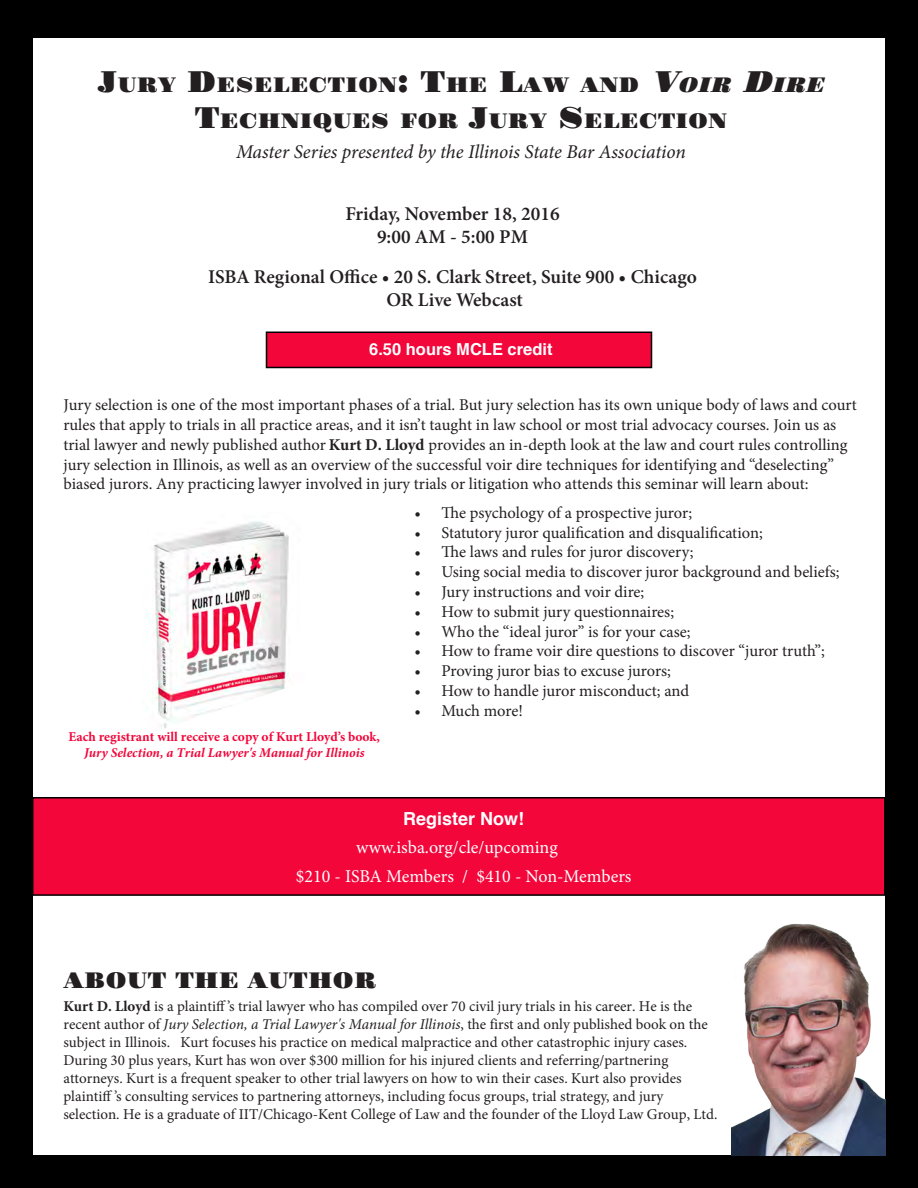
<style>
.page{position:relative;width:918px;height:1188px;background:#000}
.page>*{position:absolute;margin:0;border:0;box-sizing:border-box;transform-origin:0 0}
.t1{font:22.5px "Gravitas One";color:#231f20}
.t2{font:21px/36px "Gravitas One";color:#231f20;text-align:center}
.t3{font:600 19.5px "Minion Pro";color:#231f20}
.t4{font:italic 19.5px "Minion Pro";letter-spacing:-.01em;color:#231f20}
.t5{font:18px "Minion Pro";color:#fff}
.t6{font:700 18px "Helvetica";color:#fff}
.t7{font:16.5px/19.8px "Minion Pro";color:#231f20}
.t8{font:700 16.5px "Helvetica";color:#fff}
.t9{font:15px/18px "Minion Pro";color:#231f20}
.t10{font:700 13.5px/16px "Minion Pro";color:#f3063a;text-align:center}
.s1{font-size:30px}
.s2{font-style:italic;font-size:30px}
.s3{font-style:italic}
.s4{font-weight:700}
</style>
<div class="page">
<div style="left:33px;top:39px;width:852px;height:1116px;background:#fff"></div>
<img style="left:731px;top:923px;width:155px;height:232px">
<div style="left:266px;top:332px;width:386px;height:36px;background:#f3063a;border:2px solid #000"></div>
<img style="left:146px;top:521px;width:143px;height:208px">
<div style="left:32px;top:797px;width:854px;height:99px;background:#f3063a;border:2px solid #000"></div>
<p class="t2" style="left:98px;top:67px;width:734px"><span class="s1">J</span>URY <span class="s1">D</span>ESELECTION<span class="s1">: T</span>HE <span class="s1">L</span>AW AND <span class="s2">V</span><span class="s3">OIR</span> <span class="s2">D</span><span class="s3">IRE<br></span><span class="s1">T</span>ECHNIQUES FOR <span class="s1">J</span>URY <span class="s1">S</span> ELECTION</p>
<p class="t4" style="left:236px;top:138px;width:451px">Master Series presented by the Illinois State Bar Association</p>
<p class="t3" style="left:345px;top:200px;width:216px">Friday, November 18, 2016</p>
<p class="t3" style="left:377px;top:223px;width:152px">9:00 AM - 5:00 PM</p>
<p class="t3" style="left:208px;top:263px;width:490px">ISBA Regional Office • 20 S. Clark Street, Suite 900 • Chicago</p>
<p class="t3" style="left:386px;top:286px;width:138px">OR Live Webcast</p>
<p class="t8" style="left:369px;top:336px;width:185px">6.50 hours MCLE credit</p>
<p class="t7" style="left:63px;top:395px;width:795px">Jury selection is one of the most important phases of a trial. But jury selection has its own unique body of laws and court rules that apply to trials in all practice areas, and it isn’t taught in law school or most trial advocacy courses. Join us as trial lawyer and newly published author <span class="s4">Kurt D. Lloyd</span> provides an in-depth look at the law and court rules controlling jury selection in Illinois, as well as an overview of the successful voir dire techniques for identifying and “deselecting” biased jurors. Any practicing lawyer involved in jury trials or litigation who attends this seminar will learn about:</p>
<p class="t7" style="left:414px;top:503px;width:279px">• The psychology of a prospective juror;</p>
<p class="t7" style="left:414px;top:523px;width:350px">• Statutory juror qualification and disqualification;</p>
<p class="t7" style="left:414px;top:542px;width:281px">• The laws and rules for juror discovery;</p>
<p class="t7" style="left:414px;top:562px;width:427px">• Using social media to discover juror background and beliefs;</p>
<p class="t7" style="left:414px;top:582px;width:231px">• Jury instructions and voir dire;</p>
<p class="t7" style="left:414px;top:602px;width:261px">• How to submit jury questionnaires;</p>
<p class="t7" style="left:414px;top:622px;width:278px">• Who the “ideal juror” is for your case;</p>
<p class="t7" style="left:414px;top:641px;width:412px">• How to frame voir dire questions to discover “juror truth”;</p>
<p class="t7" style="left:414px;top:661px;width:258px">• Proving juror bias to excuse jurors;</p>
<p class="t7" style="left:414px;top:681px;width:276px">• How to handle juror misconduct; and</p>
<p class="t7" style="left:414px;top:701px;width:110px">• Much more!</p>
<p class="t10" style="left:69px;top:728px;width:313px">Each registrant will receive a copy of Kurt Lloyd’s book,<br><span class="s3">Jury Selection, a Trial Lawyer's Manual for Illinois</span></p>
<p class="t6" style="left:403px;top:804px;width:123px">Register Now!</p>
<p class="t5" style="left:356px;top:835px;width:203px">www.isba.org/cle/upcoming</p>
<p class="t5" style="left:296px;top:864px;width:337px">$210 - ISBA Members / $410 - Non-Members</p>
<p class="t1" style="left:63px;top:966px;width:314px">ABOUT THE AUTHOR</p>
<p class="t9" style="left:63px;top:997px;width:656px"><span class="s4">Kurt D. Lloyd</span> is a plaintiff’s trial lawyer who has compiled over 70 civil jury trials in his career. He is the recent author of <span class="s3">Jury Selection, a Trial Lawyer's Manual for Illinois</span>, the first and only published book on the subject in Illinois. Kurt focuses his practice on medical malpractice and other catastrophic injury cases.<br>During 30 plus years, Kurt has won over $300 million for his injured clients and referring/partnering attorneys. Kurt is a frequent speaker to other trial lawyers on how to win their cases. Kurt also provides plaintiff ’s consulting services to partnering attorneys, including focus groups, trial strategy, and jury selection. He is a graduate of IIT/Chicago-Kent College of Law and the founder of the Lloyd Law Group, Ltd.</p>
</div>
